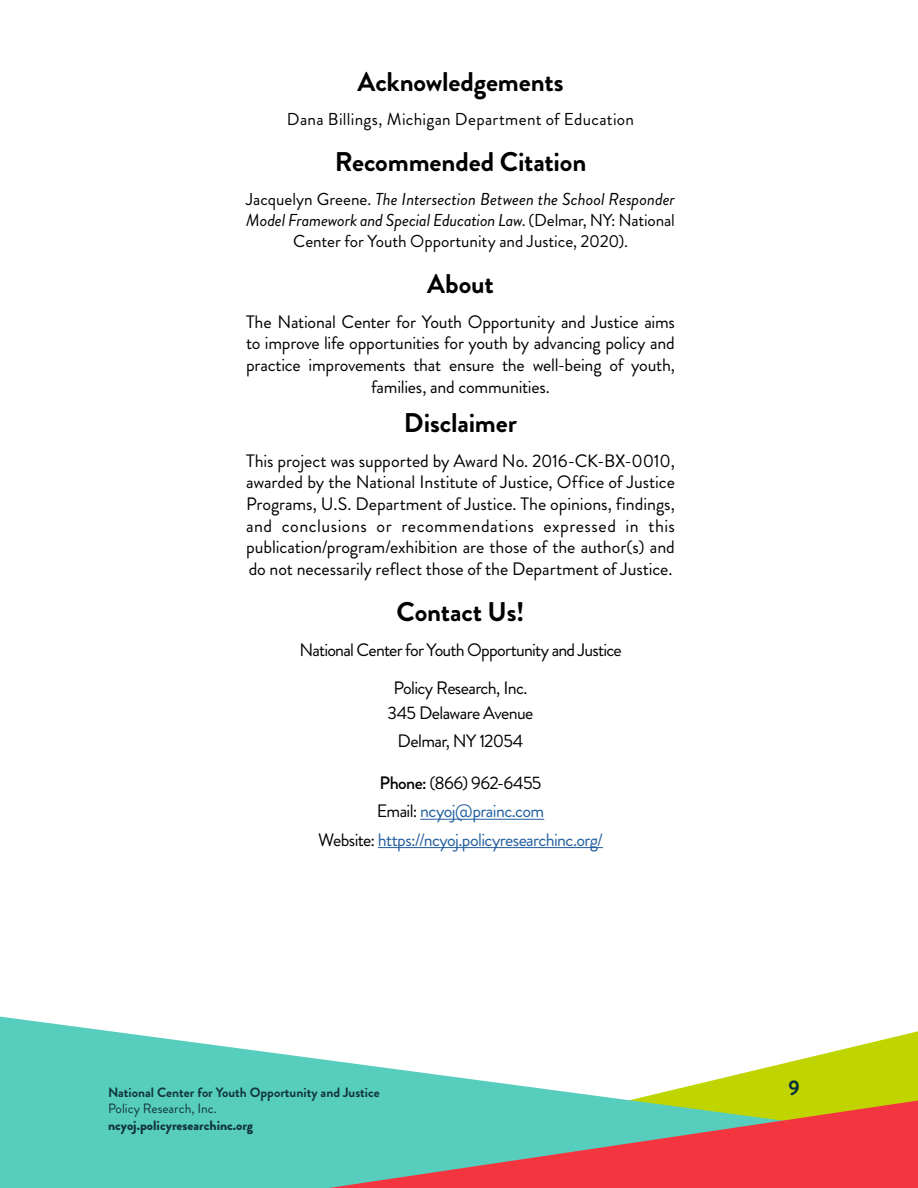
<style>
.page{position:relative;width:918px;height:1188px;background:#fff}
.page>*{position:absolute;margin:0;border:0;box-sizing:border-box;transform-origin:0 0}
.t1{font:700 27px "Brandon Grotesque";letter-spacing:-.005em;color:#000}
.t2{font:700 21px "Brandon Grotesque";color:#002f3b}
.footnote{font:18px/21.6px "Brandon Grotesque";letter-spacing:-.005em;color:#000;text-align:justify}
.p4_sans_serif{font:18px/21.6px "Brandon Grotesque";letter-spacing:-.02em;color:#000;text-align:center}
.p4_sans_serif-2{font:18px "Brandon Grotesque";letter-spacing:-.035em;color:#215e9e}
.p4_sans_serif-3{font:18px "Brandon Grotesque";letter-spacing:-.045em;color:#000}
.P1_sanserif{font:17.25px/20.7px "Brandon Grotesque";letter-spacing:.01em;color:#000;text-align:center}
.t3{font:700 13.5px "Brandon Grotesque";color:#12363e}
.t4{font:900 13.5px "Brandon Grotesque";color:#12363e}
.t5{font:13.5px "Brandon Grotesque";color:#12363e}
.s1{font-style:italic}
.s2{font-weight:500}
.s3{color:#000}
</style>
<div class="page">
<svg style="left:0;top:1016px;width:918px;height:51px"></svg>
<svg style="left:0;top:1067px;width:918px;height:121px;background:#8caf94"></svg>
<hr style="left:420px;top:819px;width:124px;height:1px;background:#215e9e">
<hr style="left:378px;top:847px;width:225px;height:1px;background:#215e9e">
<h1 class="t1" style="left:357px;top:63px;width:208px">Acknowledgements</h1>
<p class="P1_sanserif" style="left:287px;top:109px;width:349px">Dana Billings, Michigan Department of Education</p>
<h1 class="t1" style="left:335px;top:143px;width:253px">Recommended Citation</h1>
<p class="P1_sanserif" style="left:246px;top:189px;width:430px">Jacquelyn Greene. <span class="s1">The Intersection Between the School Responder<br>Model Framework and Special Education Law</span>. (Delmar, NY: National<br>Center for Youth Opportunity and Justice, 2020).</p>
<h1 class="t1" style="left:427px;top:265px;width:68px">About</h1>
<p class="p4_sans_serif" style="left:246px;top:311px;width:430px">The National Center for Youth Opportunity and Justice aims to improve life opportunities for youth by advancing policy and practice improvements that ensure the well-being of youth, families, and communities.</p>
<h1 class="t1" style="left:404px;top:404px;width:115px">Disclaimer</h1>
<p class="footnote" style="left:246px;top:450px;width:430px">This project was supported by Award No. 2016-CK-BX-0010, awarded by the National Institute of Justice, Office of Justice Programs, U.S. Department of Justice. The opinions, findings, and conclusions or recommendations expressed in this publication/program/exhibition are those of the author(s) and do not necessarily reflect those of the Department of Justice.</p>
<h1 class="t1" style="left:397px;top:593px;width:130px">Contact Us!</h1>
<p class="p4_sans_serif-3" style="left:299px;top:637px;width:324px">National Center for Youth Opportunity and Justice</p>
<p class="p4_sans_serif" style="left:393px;top:677px;width:136px">Policy Research, Inc.</p>
<p class="p4_sans_serif" style="left:388px;top:702px;width:147px">345 Delaware Avenue</p>
<p class="p4_sans_serif" style="left:398px;top:731px;width:127px">Delmar, NY 12054</p>
<p class="p4_sans_serif" style="left:380px;top:772px;width:163px"><span class="s2">Phone:</span> (866) 962-6455</p>
<p class="p4_sans_serif-2" style="left:377px;top:799px;width:169px"><span class="s3">Email:</span> ncyoj@prainc.com</p>
<p class="p4_sans_serif-2" style="left:318px;top:827px;width:286px"><span class="s3">Website:</span> https://ncyoj.policyresearchinc.org/</p>
<p class="t3" style="left:108px;top:1083px;width:273px">National Center for Youth Opportunity and Justice</p>
<p class="t5" style="left:108px;top:1100px;width:110px">Policy Research, Inc.</p>
<p class="t4" style="left:108px;top:1116px;width:147px">ncyoj.policyresearchinc.org</p>
<p class="t2" style="left:789px;top:1073px;width:13px">9</p>
</div>
